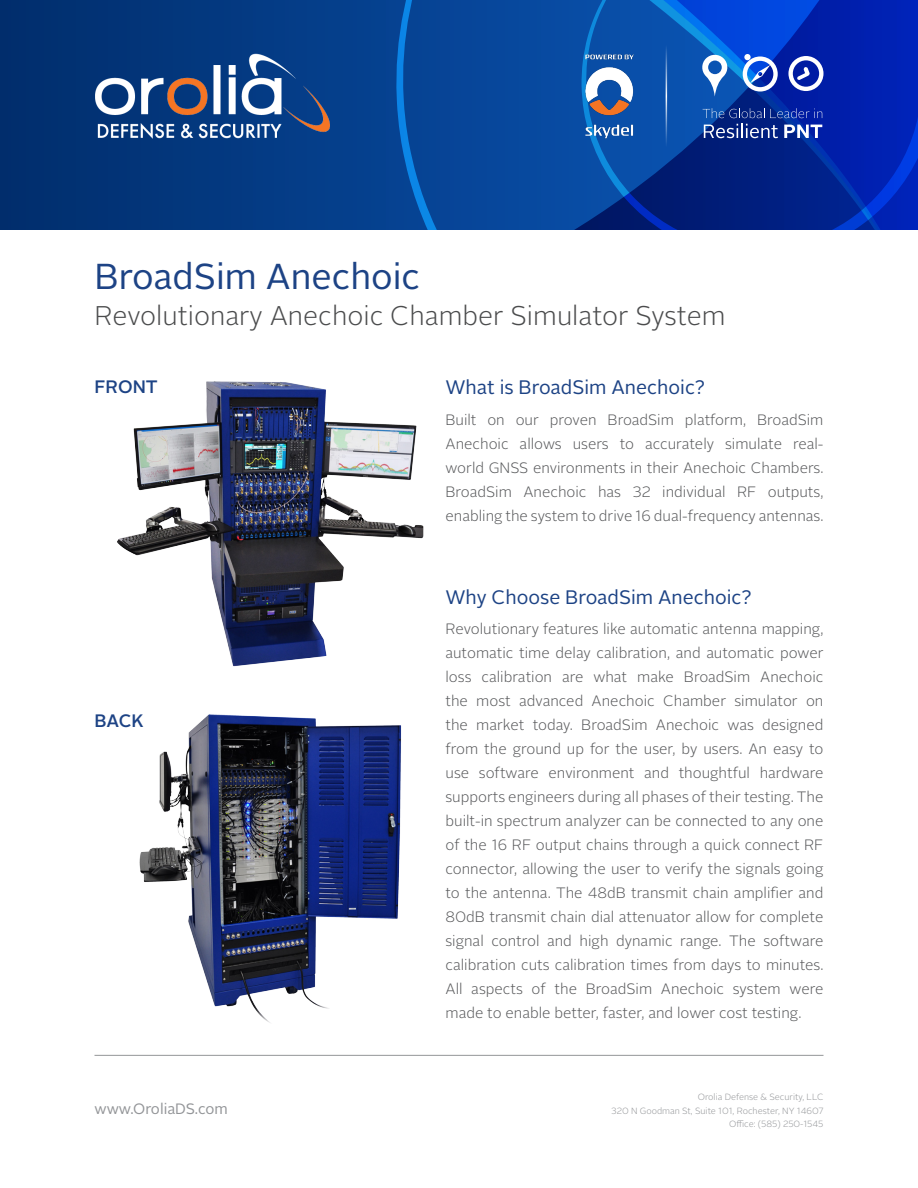
<style>
.page{position:relative;width:918px;height:1188px;background:#fff}
.page>*{position:absolute;margin:0;border:0;box-sizing:border-box;transform-origin:0 0}
.t1{font:36px "Alright Sans";color:#1d4385}
.t2{font:300 27px "Alright Sans";color:#4b4c4d}
.Body_Text_style{font:19.5px "Alright Sans";color:#1d4385}
.t3{font:500 18px "Alright Sans";color:#1d4385}
.Body_Text_style-2{font:300 15px/24px "Alright Sans";color:#57585a;text-align:justify}
.t4{font:15px "Alright Sans";color:#939598}
.t5{font:300 9px/13.5px "Alright Sans";color:#939598;text-align:right}
</style>
<div class="page">
<svg style="left:0;top:0;width:305px;height:230px;background:#023376"></svg>
<div style="left:305px;top:0;width:91px;height:230px;background:#05408e"></div>
<svg style="left:396px;top:0;width:519px;height:230px;background:#043ba2"></svg>
<svg style="left:703px;top:108px;width:119px;height:10px"></svg>
<svg style="left:704px;top:124px;width:74px;height:14px"></svg>
<svg style="left:784px;top:125px;width:38px;height:13px"></svg>
<svg style="left:701px;top:54px;width:28px;height:43px"></svg>
<svg style="left:743px;top:56px;width:35px;height:36px"></svg>
<div style="left:744px;top:54px;width:7px;height:6px;background:#fff;border-radius:50%"></div>
<svg style="left:788px;top:56px;width:36px;height:35px"></svg>
<hr style="left:94px;top:1055px;width:730px;height:1px;background:#939598">
<hr style="left:666px;top:45px;width:1px;height:103px;background:#fff">
<img style="left:72px;top:20px;width:281px;height:157px">
<img style="left:577px;top:49px;width:62px;height:93px">
<img style="left:117px;top:381px;width:307px;height:286px">
<img style="left:139px;top:714px;width:263px;height:309px">
<p class="t1" style="left:94px;top:252px;width:327px">BroadSim Anechoic</p>
<p class="t2" style="left:94px;top:298px;width:633px">Revolutionary Anechoic Chamber Simulator System</p>
<p class="t3" style="left:94px;top:374px;width:65px">FRONT</p>
<p class="t3" style="left:94px;top:708px;width:51px">BACK</p>
<p class="Body_Text_style" style="left:446px;top:374px;width:261px">What is BroadSim Anechoic?</p>
<p class="Body_Text_style-2" style="left:446px;top:408px;width:380px">Built on our proven BroadSim platform, BroadSim Anechoic allows users to accurately simulate real&shy;world GNSS environments in their Anechoic Chambers.<br>BroadSim Anechoic has 32 individual RF outputs, enabling the system to drive 16 dual-frequency antennas.</p>
<p class="Body_Text_style" style="left:446px;top:584px;width:308px">Why Choose BroadSim Anechoic?</p>
<p class="Body_Text_style-2" style="left:446px;top:617px;width:380px">Revolutionary features like automatic antenna mapping, automatic time delay calibration, and automatic power loss calibration are what make BroadSim Anechoic the most advanced Anechoic Chamber simulator on the market today. BroadSim Anechoic was designed from the ground up for the user, by users. An easy to use software environment and thoughtful hardware supports engineers during all phases of their testing. The built-in spectrum analyzer can be connected to any one of the 16 RF output chains through a quick connect RF connector, allowing the user to verify the signals going to the antenna. The 48dB transmit chain amplifier and 80dB transmit chain dial attenuator allow for complete signal control and high dynamic range. The software calibration cuts calibration times from days to minutes.<br>All aspects of the BroadSim Anechoic system were made to enable better, faster, and lower cost testing.</p>
<p class="t4" style="left:94px;top:1098px;width:135px">www.OroliaDS.com</p>
<p class="t5" style="left:611px;top:1091px;width:214px">Orolia Defense &amp; Security, LLC<br>320 N Goodman St, Suite 101, Rochester, NY 14607<br>Office: (585) 250-1545</p>
</div>
